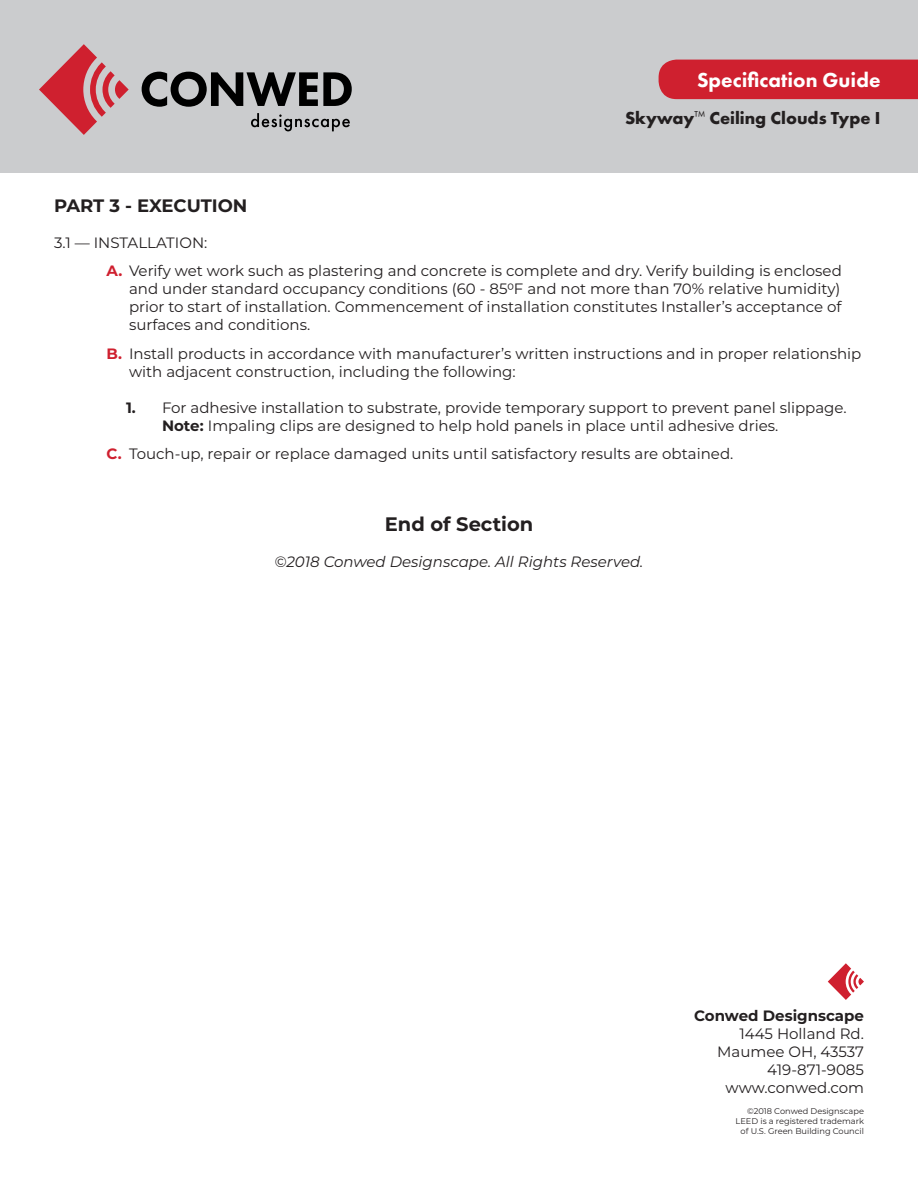
<style>
.page{position:relative;width:918px;height:1188px;background:#fff}
.page>*{position:absolute;margin:0;border:0;box-sizing:border-box;transform-origin:0 0}
.t1{font:800 21px "Futura PT";color:#fff}
.Body{font:700 19.5px "Montserrat";color:#231f20}
.t2{font:700 18px "Futura PT";color:#231f20}
.Body-2{font:700 18px "Montserrat";letter-spacing:-.005em;color:#231f20}
.Body-3{font:15px/18px "Montserrat";color:#231f20}
.Body-4{font:italic 15px "Montserrat";color:#231f20}
.Body-5{font:700 15px "Montserrat";color:#231f20}
.Body-6{font:8.25px "Montserrat";color:#231f20}
.s1{font-weight:700;color:#cf202f}
.s2{font-weight:700}
</style>
<div class="page">
<div style="left:0;top:0;width:918px;height:173px;background:#cbccce"></div>
<svg style="left:39px;top:44px;width:90px;height:91px"></svg>
<svg style="left:142px;top:72px;width:210px;height:35px"></svg>
<svg style="left:251px;top:113px;width:99px;height:18px"></svg>
<div style="left:659px;top:60px;width:259px;height:39px;background:#cf202f"></div>
<svg style="left:828px;top:963px;width:36px;height:37px"></svg>
<h1 class="t1" style="left:697px;top:66px;width:185px">Specification Guide</h1>
<p class="t2" style="left:625px;top:107px;width:257px">Skyway<sup>™</sup> Ceiling Clouds Type I</p>
<p class="Body-2" style="left:54px;top:192px;width:195px">PART 3 - EXECUTION</p>
<p class="Body-3" style="left:54px;top:233px;width:155px">3.1 — INSTALLATION:</p>
<p class="Body-3" style="left:129px;top:261px;width:714px;text-align:justify;text-indent:-22px"><span class="s1">A.</span> Verify wet work such as plastering and concrete is complete and dry. Verify building is enclosed and under standard occupancy conditions (60 - 850F and not more than 70% relative humidity) prior to start of installation. Commencement of installation constitutes Installer’s acceptance of surfaces and conditions.</p>
<p class="Body-3" style="left:129px;top:344px;width:734px;text-indent:-22px"><span class="s1">B.</span> Install products in accordance with manufacturer’s written instructions and in proper relationship with adjacent construction, including the following:</p>
<p class="Body-3" style="left:162px;top:398px;width:686px;text-indent:-36px"><span class="s2">1.</span> For adhesive installation to substrate, provide temporary support to prevent panel slippage.<br><span class="s2">Note:</span> Impaling clips are designed to help hold panels in place until adhesive dries.</p>
<p class="Body-3" style="left:106px;top:444px;width:628px"><span class="s1">C.</span> Touch-up, repair or replace damaged units until satisfactory results are obtained.</p>
<p class="Body" style="left:385px;top:510px;width:150px">End of Section</p>
<p class="Body-4" style="left:275px;top:552px;width:370px">©2018 Conwed Designscape. All Rights Reserved.</p>
<p class="Body-5" style="left:694px;top:1005px;width:171px">Conwed Designscape</p>
<p class="Body-3" style="left:739px;top:1025px;width:126px">1445 Holland Rd.</p>
<p class="Body-3" style="left:717px;top:1043px;width:148px">Maumee OH, 43537</p>
<p class="Body-3" style="left:767px;top:1061px;width:98px">419-871-9085</p>
<p class="Body-3" style="left:726px;top:1079px;width:140px">www.conwed.com</p>
<p class="Body-6" style="left:747px;top:1105px;width:118px">©2018 Conwed Designscape</p>
<p class="Body-6" style="left:736px;top:1115px;width:130px">LEED is a registered trademark</p>
<p class="Body-6" style="left:741px;top:1125px;width:125px">of U.S. Green Building Council</p>
</div>
